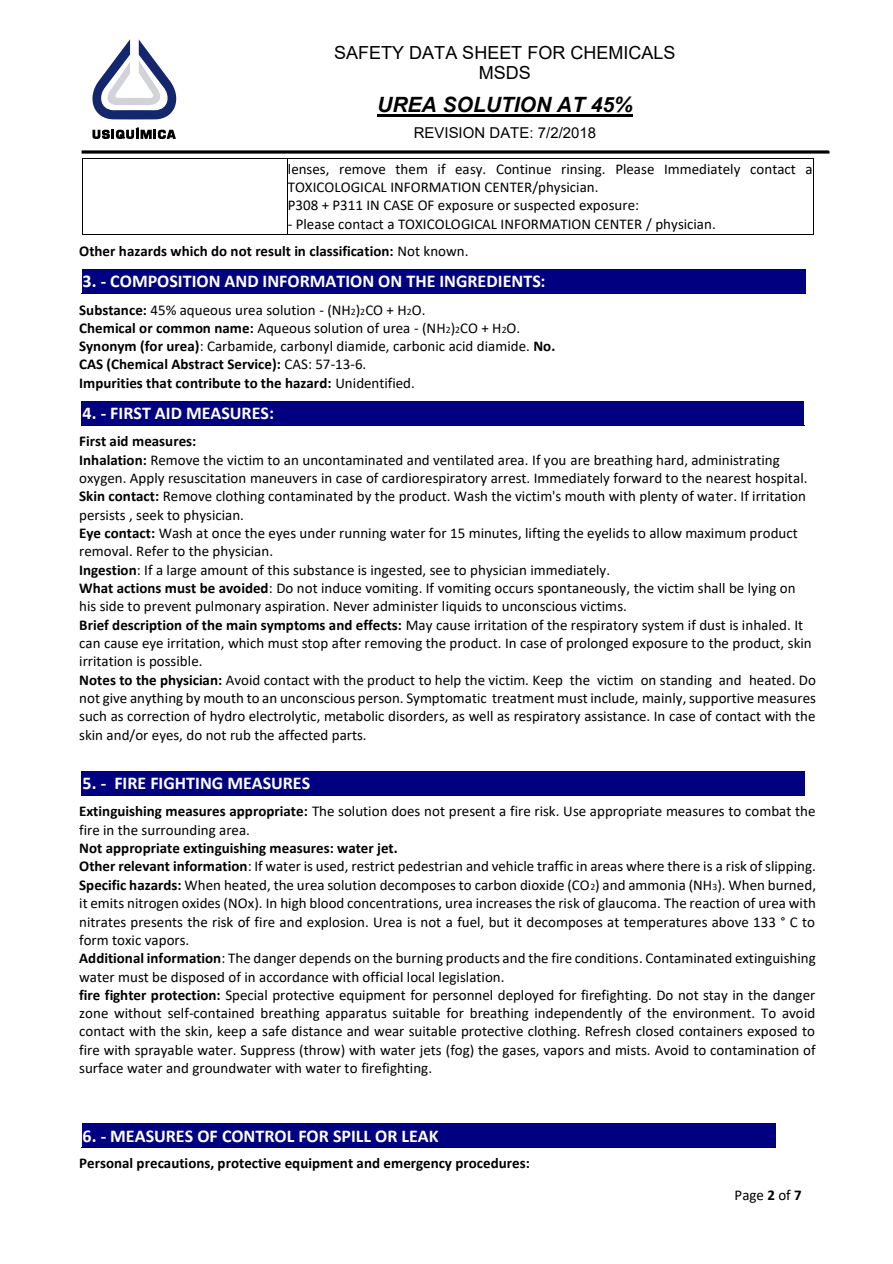
<style>
.page{position:relative;width:893px;height:1264px;background:#fff}
.page>*{position:absolute;margin:0;border:0;box-sizing:border-box;transform-origin:0 0}
.t1{font:italic 700 21px "Arial";color:#000}
.t2{font:700 18px "Calibri";color:#fff}
.t3{font:18px/20.7px "Arial";color:#000;text-align:center}
.t4{font:15px/18.3px "Calibri";color:#000}
.t5{font:700 15px "Calibri";letter-spacing:.005em;color:#000}
.t6{font:15px "Arial";color:#000}
.s1{font-weight:700}
.s2{font-size:9.75px}
</style>
<div class="page">
<hr style="left:377px;top:114px;width:255px;height:2px;background:#000">
<hr style="left:82px;top:158px;width:205px;height:1px;background:#000">
<hr style="left:287px;top:158px;width:526px;height:1px;background:#000">
<hr style="left:82px;top:159px;width:1px;height:75px;background:#000">
<hr style="left:82px;top:234px;width:205px;height:1px;background:#000">
<hr style="left:287px;top:159px;width:1px;height:75px;background:#000">
<hr style="left:287px;top:234px;width:526px;height:1px;background:#000">
<hr style="left:813px;top:159px;width:1px;height:75px;background:#000">
<div style="left:82px;top:270px;width:723px;height:23px;background:#010080"></div>
<hr style="left:81px;top:293px;width:724px;height:1px;background:#000">
<div style="left:82px;top:401px;width:722px;height:24px;background:#010080"></div>
<hr style="left:81px;top:425px;width:723px;height:1px;background:#000">
<div style="left:82px;top:771px;width:722px;height:22px;background:#010080"></div>
<hr style="left:82px;top:793px;width:722px;height:1px;background:#010080">
<hr style="left:81px;top:794px;width:723px;height:1px;background:#000">
<div style="left:82px;top:1123px;width:693px;height:23px;background:#010080"></div>
<hr style="left:81px;top:1146px;width:694px;height:1px;background:#000">
<img style="left:81px;top:150px;width:749px;height:4px">
<svg style="left:92px;top:39px;width:84px;height:80px"></svg>
<svg style="left:92px;top:127px;width:84px;height:12px"></svg>
<p class="t3" style="left:334px;top:42px;width:343px">SAFETY DATA SHEET FOR CHEMICALS<br>MSDS</p>
<h1 class="t1" style="left:377px;top:91px;width:257px">UREA SOLUTION AT 45%</h1>
<p class="t6" style="left:414px;top:122px;width:184px">REVISION DATE: 7/2/2018</p>
<p class="t4" style="left:288px;top:159px;width:526px">lenses, remove them if easy. Continue rinsing. Please Immediately contact a<br>TOXICOLOGICAL INFORMATION CENTER/physician.<br>P308 + P311 IN CASE OF exposure or suspected exposure:</p>
<p class="t4" style="left:79px;top:210px;width:638px;line-height:27.2px;text-indent:209px">- Please contact a TOXICOLOGICAL INFORMATION CENTER / physician.<br><span class="s1">Other hazards which do not result in classification:</span> Not known.</p>
<p class="t2" style="left:82px;top:268px;width:464px">3. - COMPOSITION AND INFORMATION ON THE INGREDIENTS:</p>
<p class="t4" style="left:79px;top:300px;width:477px"><span class="s1">Substance:</span> 45% aqueous urea solution - (NH<span class="s2">2</span>)<span class="s2">2</span>CO + H<span class="s2">2</span>O.<br><span class="s1">Chemical or common name:</span> Aqueous solution of urea - (NH<span class="s2">2</span>)<span class="s2">2</span>CO + H<span class="s2">2</span>O.<br><span class="s1">Synonym (for urea)</span>: Carbamide, carbonyl diamide, carbonic acid diamide. <span class="s1">No.<br>CAS (Chemical Abstract Service):</span> CAS: 57-13-6.<br><span class="s1">Impurities that contribute to the hazard:</span> Unidentified.</p>
<p class="t2" style="left:82px;top:400px;width:193px">4. - FIRST AID MEASURES:</p>
<p class="t4" style="left:79px;top:432px;width:738px"><span class="s1">First aid measures:<br>Inhalation:</span> Remove the victim to an uncontaminated and ventilated area. If you are breathing hard, administrating oxygen. Apply resuscitation maneuvers in case of cardiorespiratory arrest. Immediately forward to the nearest hospital.<br><span class="s1">Skin contact:</span> Remove clothing contaminated by the product. Wash the victim's mouth with plenty of water. If irritation persists , seek to physician.<br><span class="s1">Eye contact:</span> Wash at once the eyes under running water for 15 minutes, lifting the eyelids to allow maximum product removal. Refer to the physician.<br><span class="s1">Ingestion</span>: If a large amount of this substance is ingested, see to physician immediately.<br><span class="s1">What actions must be avoided</span>: Do not induce vomiting. If vomiting occurs spontaneously, the victim shall be lying on his side to prevent pulmonary aspiration. Never administer liquids to unconscious victims.<br><span class="s1">Brief description of the main symptoms and effects:</span> May cause irritation of the respiratory system if dust is inhaled. It can cause eye irritation, which must stop after removing the product. In case of prolonged exposure to the product, skin irritation is possible.<br><span class="s1">Notes to the physician:</span> Avoid contact with the product to help the victim. Keep the victim on standing and heated. Do not give anything by mouth to an unconscious person. Symptomatic treatment must include, mainly, supportive measures such as correction of hydro electrolytic, metabolic disorders, as well as respiratory assistance. In case of contact with the skin and/or eyes, do not rub the affected parts.</p>
<p class="t2" style="left:82px;top:770px;width:229px">5. - FIRE FIGHTING MEASURES</p>
<p class="t4" style="left:79px;top:801px;width:737px"><span class="s1">Extinguishing measures appropriate:</span> The solution does not present a fire risk. Use appropriate measures to combat the fire in the surrounding area.</p>
<p class="t4" style="left:79px;top:838px;width:738px"><span class="s1">Not appropriate extinguishing measures: water jet.<br>Other relevant information</span>: If water is used, restrict pedestrian and vehicle traffic in areas where there is a risk of slipping.<br><span class="s1">Specific hazards:</span> When heated, the urea solution decomposes to carbon dioxide (CO<span class="s2">2</span>) and ammonia (NH<span class="s2">3</span>). When burned, it emits nitrogen oxides (NOx). In high blood concentrations, urea increases the risk of glaucoma. The reaction of urea with nitrates presents the risk of fire and explosion. Urea is not a fuel, but it decomposes at temperatures above 133 ° C to form toxic vapors.<br><span class="s1">Additional information</span>: The danger depends on the burning products and the fire conditions. Contaminated extinguishing water must be disposed of in accordance with official local legislation.<br><span class="s1">fire fighter protection:</span> Special protective equipment for personnel deployed for firefighting. Do not stay in the danger zone without self-contained breathing apparatus suitable for breathing independently of the environment. To avoid contact with the skin, keep a safe distance and wear suitable protective clothing. Refresh closed containers exposed to fire with sprayable water. Suppress (throw) with water jets (fog) the gases, vapors and mists. Avoid to contamination of surface water and groundwater with water to firefighting.</p>
<p class="t2" style="left:82px;top:1122px;width:358px">6. - MEASURES OF CONTROL FOR SPILL OR LEAK</p>
<p class="t5" style="left:79px;top:1152px;width:452px">Personal precautions, protective equipment and emergency procedures:</p>
<p class="t4" style="left:734px;top:1184px;width:69px">Page <span class="s1">2</span> of <span class="s1">7</span></p>
</div>
